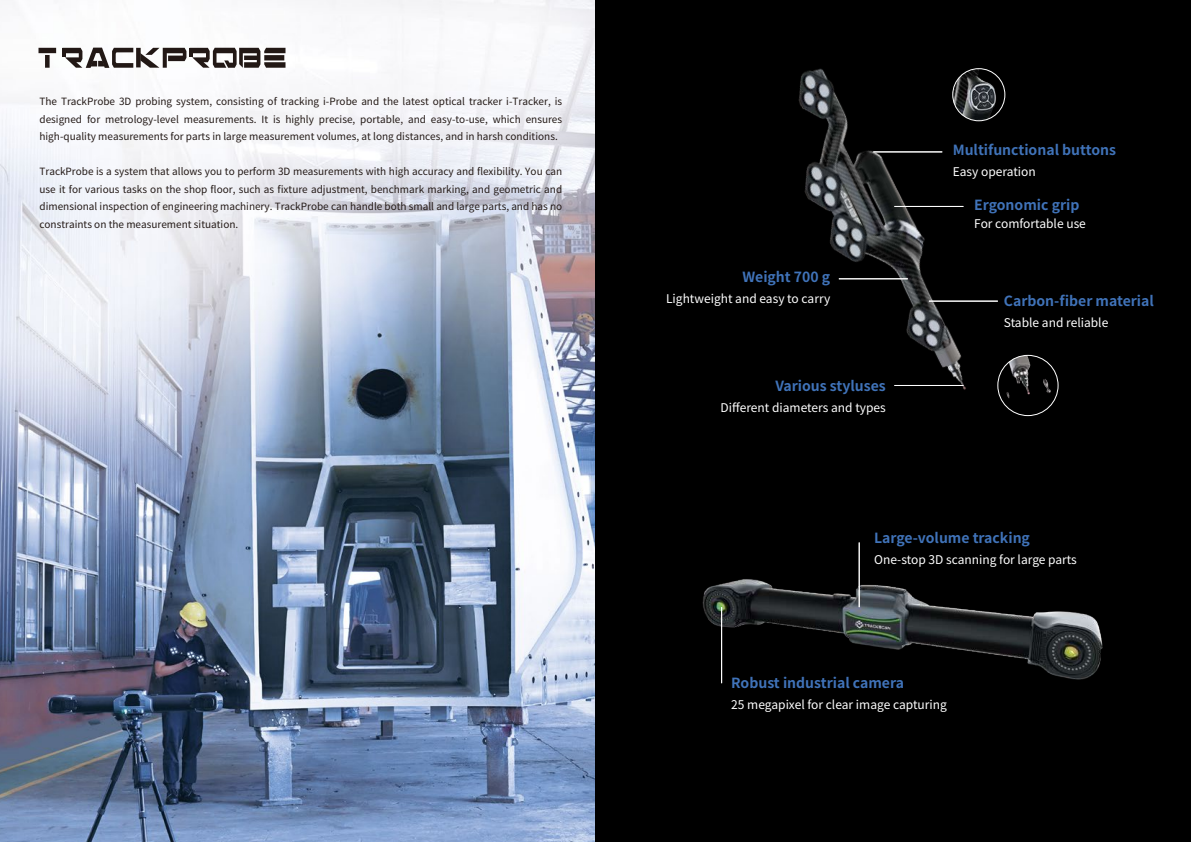
<style>
.page{position:relative;width:1191px;height:842px;background:#fff}
.page>*{position:absolute;margin:0;border:0;box-sizing:border-box;transform-origin:0 0}
.t1{font:700 14px "Source Han Sans CN";color:#4073b9}
.t2{font:12px "Source Han Sans CN";color:#fff}
.t3{font:10px/17.5px "Source Han Sans CN";color:#221815;text-align:justify}
</style>
<div class="page">
<img style="left:0;top:0;width:595px;height:842px">
<div style="left:595px;top:0;width:596px;height:842px;background:#000"></div>
<img style="left:721px;top:658px;width:380px;height:26px">
<img style="left:393px;top:0;width:710px;height:658px">
<svg style="left:38px;top:48px;width:18px;height:20px"></svg>
<svg style="left:62px;top:48px;width:71px;height:20px"></svg>
<div style="left:136px;top:48px;width:5px;height:19px;background:#221815"></div>
<svg style="left:140px;top:48px;width:145px;height:20px"></svg>
<hr style="left:894px;top:385px;width:69px;height:1px;background:#fff">
<hr style="left:894px;top:206px;width:69px;height:1px;background:#fff">
<hr style="left:929px;top:301px;width:68px;height:1px;background:#fff">
<hr style="left:839px;top:279px;width:68px;height:1px;background:#fff">
<hr style="left:873px;top:152px;width:69px;height:1px;background:#fff">
<hr style="left:721px;top:607px;width:1px;height:76px;background:#fff">
<hr style="left:859px;top:542px;width:1px;height:65px;background:#fff">
<img style="left:952px;top:69px;width:52px;height:52px;border-radius:26px">
<div style="left:952px;top:69px;width:53px;height:52px;border:1px solid #fff;border-radius:50%"></div>
<img style="left:997px;top:355px;width:61px;height:61px;border-radius:30px">
<div style="left:997px;top:355px;width:61px;height:61px;border:1px solid #fff;border-radius:50%"></div>
<p class="t3" style="left:39px;top:93px;width:524px">The TrackProbe 3D probing system, consisting of tracking i-Probe and the latest optical tracker i-Tracker, is designed for metrology-level measurements. It is highly precise, portable, and easy-to-use, which ensures high-quality measurements for parts in large measurement volumes, at long distances, and in harsh conditions.</p>
<p class="t3" style="left:39px;top:163px;width:524px">TrackProbe is a system that allows you to perform 3D measurements with high accuracy and flexibility. You can use it for various tasks on the shop floor, such as fixture adjustment, benchmark marking, and geometric and dimensional inspection of engineering machinery. TrackProbe can handle both small and large parts, and has no constraints on the measurement situation.</p>
<h1 class="t1" style="left:952px;top:142px;width:165px">Multifunctional buttons</h1>
<p class="t2" style="left:952px;top:165px;width:85px">Easy operation</p>
<h1 class="t1" style="left:742px;top:269px;width:89px">Weight 700 g</h1>
<p class="t2" style="left:666px;top:292px;width:166px">Lightweight and easy to carry</p>
<h1 class="t1" style="left:775px;top:378px;width:112px">Various styluses</h1>
<p class="t2" style="left:720px;top:401px;width:167px">Different diameters and types</p>
<h1 class="t1" style="left:974px;top:197px;width:107px">Ergonomic grip</h1>
<p class="t2" style="left:974px;top:217px;width:113px">For comfortable use</p>
<h1 class="t1" style="left:1004px;top:293px;width:151px">Carbon-fiber material</h1>
<p class="t2" style="left:1004px;top:316px;width:106px">Stable and reliable</p>
<h1 class="t1" style="left:874px;top:529px;width:157px">Large-volume tracking</h1>
<p class="t2" style="left:874px;top:552px;width:204px">One-stop 3D scanning for large parts</p>
<h1 class="t1" style="left:731px;top:675px;width:174px">Robust industrial camera</h1>
<p class="t2" style="left:731px;top:698px;width:217px">25 megapixel for clear image capturing</p>
</div>
